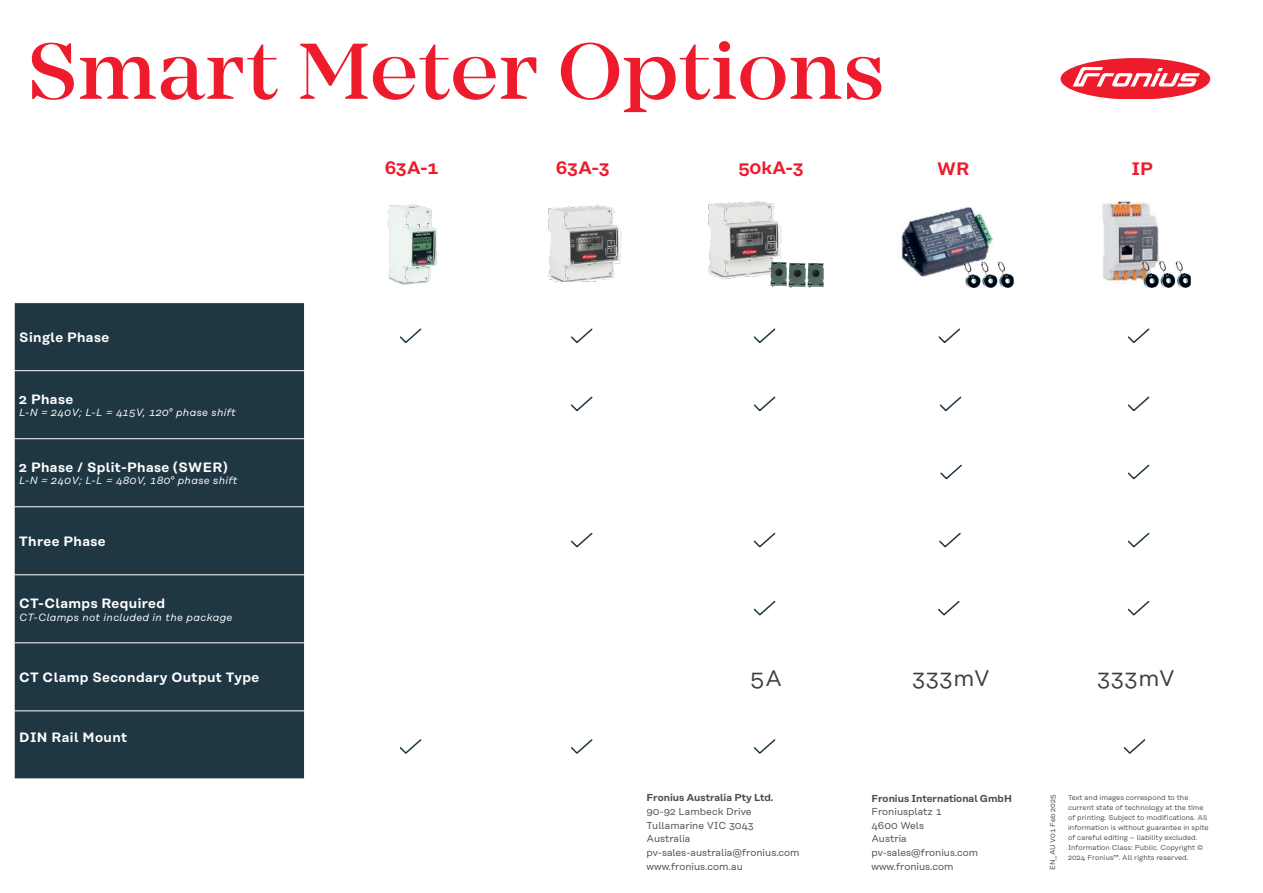
<style>
.page{position:relative;width:1263px;height:893px;background:#fff}
.page>*{position:absolute;margin:0;border:0;box-sizing:border-box;transform-origin:0 0}
.t1{font:500 82.2px "Mirador";color:#ee1b2d}
.Table_Text_center{font:22.5px "Rational Text";letter-spacing:.01em;color:#3e3e3f}
.t2{font:600 18px "Rational Text";color:#ee1b2d}
.Table_Headlines_center{font:600 13.5px "Rational Text";letter-spacing:.03em;color:#fff}
.Table_Headlines_center-2{font:italic 10.5px "Rational Text";letter-spacing:.03em;color:#fff}
.t3{font:10.05px/13.6px "Rational Text";color:#4d4d4f}
.t4{font:7.2px/10.1px "Rational Text";color:#4d4d4f}
.t5{font:7.2px "Rational Text";letter-spacing:-.02em;color:#414142}
.s1{font-weight:600}
</style>
<div class="page">
<div style="left:15px;top:303px;width:289px;height:475px;background:#1f3643"></div>
<hr style="left:14px;top:370px;width:290px;height:1px;background:#fff">
<hr style="left:14px;top:438px;width:290px;height:1px;background:#fff">
<hr style="left:14px;top:506px;width:290px;height:1px;background:#fff">
<hr style="left:14px;top:574px;width:290px;height:1px;background:#fff">
<hr style="left:14px;top:642px;width:290px;height:1px;background:#fff">
<hr style="left:14px;top:710px;width:290px;height:1px;background:#fff">
<img style="left:387px;top:204px;width:50px;height:81px">
<img style="left:708px;top:201px;width:84px;height:87px">
<img style="left:770px;top:261px;width:54px;height:26px">
<img style="left:548px;top:205px;width:74px;height:77px">
<svg style="left:1060px;top:58px;width:151px;height:41px"></svg>
<img style="left:1102px;top:202px;width:58px;height:79px">
<img style="left:1145px;top:261px;width:46px;height:27px">
<img style="left:1142px;top:261px;width:21px;height:25px">
<svg style="left:1127px;top:328px;width:23px;height:15px"></svg>
<svg style="left:1127px;top:532px;width:23px;height:16px"></svg>
<svg style="left:1127px;top:396px;width:23px;height:16px"></svg>
<svg style="left:1127px;top:464px;width:23px;height:16px"></svg>
<svg style="left:1127px;top:600px;width:23px;height:16px"></svg>
<svg style="left:938px;top:328px;width:23px;height:16px"></svg>
<svg style="left:939px;top:532px;width:22px;height:16px"></svg>
<svg style="left:939px;top:396px;width:23px;height:16px"></svg>
<svg style="left:940px;top:464px;width:22px;height:16px"></svg>
<svg style="left:938px;top:601px;width:22px;height:15px"></svg>
<svg style="left:753px;top:328px;width:23px;height:15px"></svg>
<svg style="left:753px;top:532px;width:23px;height:16px"></svg>
<svg style="left:753px;top:396px;width:23px;height:16px"></svg>
<svg style="left:753px;top:600px;width:23px;height:16px"></svg>
<svg style="left:571px;top:328px;width:22px;height:15px"></svg>
<svg style="left:571px;top:532px;width:22px;height:16px"></svg>
<svg style="left:571px;top:396px;width:22px;height:16px"></svg>
<svg style="left:399px;top:328px;width:23px;height:16px"></svg>
<svg style="left:753px;top:739px;width:23px;height:15px"></svg>
<svg style="left:571px;top:739px;width:22px;height:15px"></svg>
<svg style="left:399px;top:739px;width:23px;height:15px"></svg>
<img style="left:901px;top:207px;width:92px;height:70px">
<img style="left:965px;top:262px;width:49px;height:26px">
<img style="left:964px;top:262px;width:31px;height:16px">
<svg style="left:1123px;top:739px;width:23px;height:15px"></svg>
<p class="t1" style="left:28px;top:23px;width:859px">Smart Meter Options</p>
<p class="Table_Headlines_center" style="left:19px;top:329px;width:91px">Single Phase</p>
<p class="Table_Headlines_center" style="left:19px;top:391px;width:55px">2 Phase</p>
<p class="Table_Headlines_center-2" style="left:19px;top:407px;width:218px">L-N = 240V; L-L = 415V, 120° phase shift</p>
<p class="Table_Headlines_center" style="left:19px;top:459px;width:210px">2 Phase / Split-Phase (SWER)</p>
<p class="Table_Headlines_center-2" style="left:19px;top:475px;width:219px">L-N = 240V; L-L = 480V, 180° phase shift</p>
<p class="Table_Headlines_center" style="left:19px;top:533px;width:88px">Three Phase</p>
<p class="Table_Headlines_center" style="left:19px;top:595px;width:147px">CT-Clamps Required</p>
<p class="Table_Headlines_center-2" style="left:19px;top:611px;width:215px">CT-Clamps not included in the package</p>
<p class="t2" style="left:385px;top:157px;width:55px">63A-1</p>
<p class="t2" style="left:556px;top:157px;width:55px">63A-3</p>
<p class="t2" style="left:738px;top:157px;width:67px">50kA-3</p>
<p class="t2" style="left:937px;top:158px;width:34px">WR</p>
<p class="t2" style="left:1131px;top:158px;width:23px">IP</p>
<p class="Table_Headlines_center" style="left:19px;top:669px;width:241px">CT Clamp Secondary Output Type</p>
<p class="Table_Text_center" style="left:750px;top:665px;width:34px">5A</p>
<p class="Table_Text_center" style="left:912px;top:665px;width:80px">333mV</p>
<p class="Table_Text_center" style="left:1097px;top:665px;width:80px">333mV</p>
<p class="Table_Headlines_center" style="left:19px;top:729px;width:109px">DIN Rail Mount</p>
<p class="t3" style="left:646px;top:791px;width:155px"><span class="s1">Fronius Australia Pty Ltd.<br></span>90-92 Lambeck Drive<br>Tullamarine VIC 3043<br>Australia pv-sales-australia@fronius.com www.fronius.com.au</p>
<p class="t5" style="left:1049px;top:870px;width:77px;rotate:-90deg">EN_AU V01 Feb 2025</p>
<p class="t4" style="left:1068px;top:792px;width:142px">Text and images correspond to the current state of technology at the time of printing. Subject to modifications. All information is without guarantee in spite of careful editing – liability excluded.<br>Information Class: Public. Copyright © 2024 Fronius™. All rights reserved.</p>
<p class="t3" style="left:871px;top:791px;width:142px"><span class="s1">Fronius International GmbH<br></span>Froniusplatz 1<br>4600 Wels<br>Austria pv-sales@fronius.com www.fronius.com</p>
</div>
